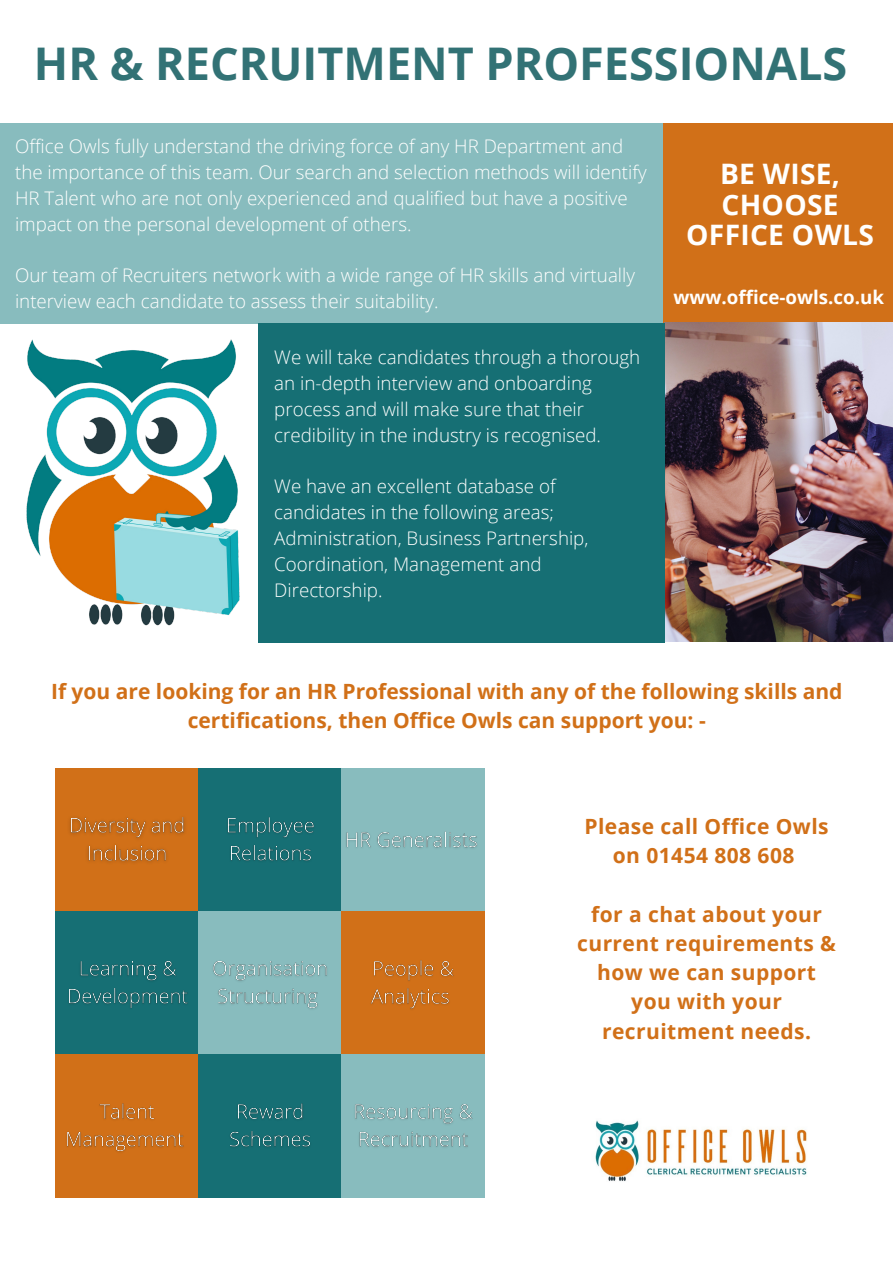
<style>
.page{position:relative;width:893px;height:1263px;background:#fff}
.page>*{position:absolute;margin:0;border:0;box-sizing:border-box;transform-origin:0 0}
.t1{font:700 45px "Open Sans";color:#327275}
.t2{font:700 28.2px "Open Sans";letter-spacing:.01em;color:#fffffe}
.t3{font:700 21px/29.2px "Open Sans";letter-spacing:.02em;color:#d17018;text-align:center}
.t4{font:700 21px/29.2px "Open Sans";color:#d17018;text-align:center}
.t5{font:300 18.75px/25.9px "Open Sans";color:#fffffe}
.t6{font:700 18.75px "Open Sans";color:#fffffe}
</style>
<div class="page">
<div style="left:663px;top:123px;width:230px;height:208px;background:#d17018"></div>
<div style="left:0;top:123px;width:662px;height:200px;background:#88bcbe"></div>
<img style="left:665px;top:323px;width:228px;height:319px">
<div style="left:258px;top:323px;width:407px;height:319px;background:#166f74"></div>
<img style="left:26px;top:339px;width:214px;height:287px">
<div style="left:56px;top:768px;width:143px;height:143px;background:#d17018"></div>
<div style="left:199px;top:768px;width:143px;height:143px;background:#166f74"></div>
<div style="left:342px;top:768px;width:143px;height:143px;background:#88bcbe"></div>
<div style="left:56px;top:911px;width:143px;height:143px;background:#166f74"></div>
<div style="left:199px;top:911px;width:143px;height:143px;background:#88bcbe"></div>
<div style="left:342px;top:911px;width:143px;height:143px;background:#d17018"></div>
<img style="left:69px;top:817px;width:116px;height:46px">
<img style="left:227px;top:817px;width:87px;height:44px">
<img style="left:341px;top:822px;width:136px;height:35px">
<img style="left:69px;top:961px;width:119px;height:47px">
<img style="left:213px;top:961px;width:114px;height:48px">
<img style="left:371px;top:960px;width:83px;height:49px">
<div style="left:56px;top:1054px;width:143px;height:144px;background:#d17018"></div>
<div style="left:199px;top:1054px;width:143px;height:144px;background:#166f74"></div>
<div style="left:342px;top:1054px;width:143px;height:144px;background:#88bcbe"></div>
<img style="left:67px;top:1103px;width:117px;height:49px">
<img style="left:230px;top:1103px;width:80px;height:44px">
<img style="left:355px;top:1104px;width:118px;height:43px">
<img style="left:595px;top:1120px;width:212px;height:62px">
<p class="t1" style="left:34px;top:32px;width:814px">HR &amp; RECRUITMENT PROFESSIONALS</p>
<p class="t5" style="left:15px;top:133px;width:633px">Office Owls fully understand the driving force of any HR Department and the importance of this team. Our search and selection methods will identify HR Talent who are not only experienced and qualified but have a positive impact on the personal development of others.</p>
<p class="t5" style="left:15px;top:262px;width:621px">Our team of Recruiters network with a wide range of HR skills and virtually interview each candidate to assess their suitability.</p>
<p class="t5" style="left:274px;top:344px;width:367px">We will take candidates through a thorough</p>
<p class="t5" style="left:274px;top:370px;width:328px">an in-depth interview and onboarding process and will make sure that their credibility in the industry is recognised.</p>
<p class="t5" style="left:274px;top:473px;width:316px">We have an excellent database of candidates in the following areas;<br>Administration, Business Partnership,<br>Coordination, Management and<br>Directorship.</p>
<p class="t2" style="left:720px;top:153px;width:122px">BE WISE,</p>
<p class="t2" style="left:721px;top:184px;width:119px">CHOOSE</p>
<p class="t2" style="left:686px;top:215px;width:189px">OFFICE OWLS</p>
<p class="t6" style="left:673px;top:284px;width:212px">www.office-owls.co.uk</p>
<p class="t4" style="left:51px;top:676px;width:793px">If you are looking for an HR Professional with any of the following skills and certifications, then Office Owls can support you: -</p>
<p class="t3" style="left:584px;top:811px;width:246px">Please call Office Owls on 01454 808 608</p>
<p class="t3" style="left:577px;top:899px;width:260px">for a chat about your current requirements &amp; how we can support you with your recruitment needs.</p>
</div>
